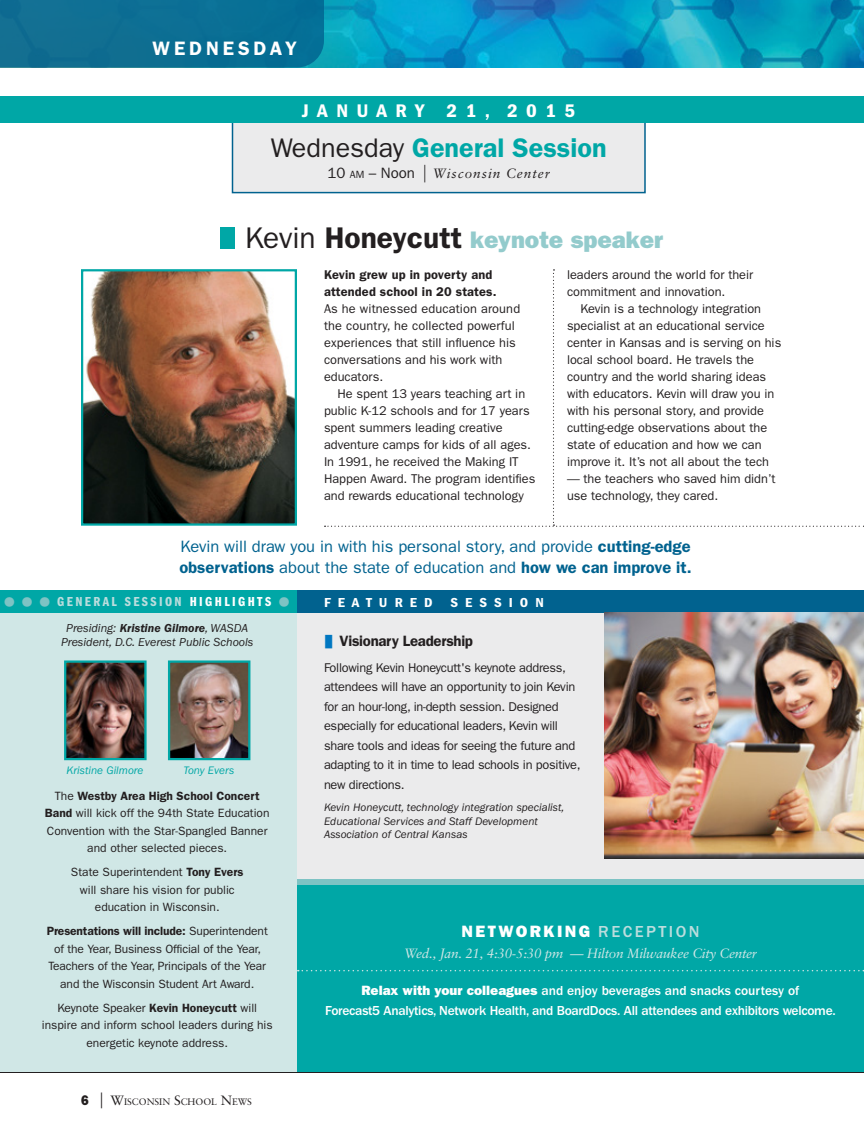
<style>
.page{position:relative;width:864px;height:1134px;background:#fff}
.page>*{position:absolute;margin:0;border:0;box-sizing:border-box;transform-origin:0 0}
.t1{font:600 27px "Franklin Gothic";color:#00a7a6}
.t2{font:800 24px "Franklin Gothic";color:#93cbcc}
.t3{font:600 19.5px "Franklin Gothic";letter-spacing:.2em;color:#fff}
.t4{font:600 condensed 18.9px "Franklin Gothic";letter-spacing:.4em;color:#fff;scale:1.11 1}
.t5{font:16.5px/21px "Franklin Gothic";color:#01628f}
.t6{font:800 16.5px "Franklin Gothic";letter-spacing:.15em;color:#fff}
.t7{font:600 15px "Franklin Gothic";letter-spacing:-.02em;color:#231f20}
.t8{font:500 13.5px/19.5px "Franklin Gothic";letter-spacing:-.02em;color:#fff;text-align:center}
.t9{font:italic 13.5px "Sabon";letter-spacing:-.02em;color:#d0e7e6}
.t10{font:italic 13.5px "Sabon";letter-spacing:.075em;color:#231f20}
.t11{font:13.5px "Franklin Gothic Demi Cmpr";letter-spacing:.16em;color:#bdd;scale:1.11 1}
.t12{font:600 condensed 13.5px "Franklin Gothic";letter-spacing:.47em;color:#fff;scale:1.11 1}
.t13{font:12.75px/17.1px "Franklin Gothic";color:#231f20}
.t14{font:12.75px/19.5px "Franklin Gothic";letter-spacing:-.02em;color:#231f20}
.t15{font:600 12.75px/17.1px "Franklin Gothic";letter-spacing:.01em;color:#231f20}
.t16{font:12px/17.7px "Franklin Gothic";color:#231f20;text-align:center}
.t17{font:italic 12px/13.5px "Franklin Gothic";color:#231f20;text-align:center}
.t18{font:italic 11.25px/13.5px "Franklin Gothic";color:#231f20}
.t19{font:italic 11.25px "Franklin Gothic";color:#00a7a6}
.t20{font:9.45px "Sabon";color:#231f20}
.s1{font-weight:400;color:#231f20}
.s2{font-family:"Franklin Gothic";font-style:normal;font-size:15px}
.s3{font-family:"Franklin Gothic";font-style:normal;font-size:10.5px}
.s4{font-family:"Franklin Gothic";font-style:normal;font-size:17.55px}
.s5{font-weight:400;font-size:30px;color:#231f20}
.s6{font-weight:600;font-size:30px;color:#231f20}
.s7{font-weight:600}
.s8{color:#fff}
.s9{font-weight:800;font-size:13.5px;color:#0077c1}
.s10{font-weight:500;color:#bdd}
.s11{font-weight:800}
.s12{font-family:"Franklin Gothic";font-weight:800;font-size:14.1px}
.s13{font-size:20.25px}
.s14{font-size:13.5px}
</style>
<div class="page">
<div style="left:297px;top:590px;width:567px;height:335px;background:#ebebec"></div>
<div style="left:232px;top:100px;width:413px;height:93px;background:#ebebec"></div>
<div style="left:232px;top:99px;width:414px;height:94px;border:2px solid #01628f"></div>
<div style="left:0;top:96px;width:864px;height:27px;background:#00a7a6"></div>
<div style="left:297px;top:590px;width:567px;height:23px;background:#01628f"></div>
<img style="left:84px;top:272px;width:210px;height:251px">
<div style="left:81px;top:269px;width:216px;height:257px;border:2px solid #00a7a6"></div>
<svg style="left:325px;top:269px;width:539px;height:258px"></svg>
<div style="left:0;top:590px;width:297px;height:482px;background:#d0e7e6"></div>
<img style="left:605px;top:613px;width:259px;height:245px">
<div style="left:0;top:590px;width:297px;height:23px;background:#00a7a6"></div>
<img style="left:171px;top:663px;width:76px;height:94px">
<div style="left:168px;top:660px;width:82px;height:100px;border:2px solid #00a7a6"></div>
<img style="left:67px;top:663px;width:77px;height:94px">
<div style="left:64px;top:660px;width:83px;height:100px;border:2px solid #00a7a6"></div>
<div style="left:297px;top:885px;width:567px;height:188px;background:#00a7a6"></div>
<svg style="left:298px;top:970px;width:566px;height:1px"></svg>
<div style="left:297px;top:879px;width:567px;height:6px;background:#7ec3c4"></div>
<img style="left:324px;top:0;width:540px;height:67px">
<svg style="left:0;top:0;width:324px;height:68px;background:#0c6f93"></svg>
<hr style="left:0;top:1072px;width:864px;height:1px;background:#231f20">
<h3 class="t3" style="left:153px;top:37px;width:146px">WEDNESDAY</h3>
<h3 class="t4" style="left:302px;top:100px;width:247px">JANUARY 21, 2015</h3>
<h1 class="t1" style="left:271px;top:132px;width:337px"><span class="s1">Wednesday</span> General Session</h1>
<p class="t10" style="left:327px;top:166px;width:224px"><span class="s2">10</span> <span class="s3">am</span> <span class="s2">– Noon</span> <span class="s4">|</span> Wisconsin Center</p>
<h2 class="t2" style="left:213px;top:226px;width:452px"><sup>|</sup><span class="s5">Kevin</span> <span class="s6">Honeycutt</span> keynote speaker</h2>
<p class="t15" style="left:324px;top:266px;width:174px">Kevin grew up in poverty and attended school in 20 states.</p>
<p class="t13" style="left:324px;top:300px;width:198px">As he witnessed education around the country, he collected powerful experiences that still influence his conversations and his work with educators.</p>
<p class="t13" style="left:324px;top:385px;width:213px;text-indent:14px">He spent 13 years teaching art in public K-12 schools and for 17 years spent summers leading creative adventure camps for kids of all ages.<br>In 1991, he received the Making IT Happen Award. The program identifies and rewards educational technology</p>
<p class="t13" style="left:567px;top:266px;width:188px">leaders around the world for their commitment and innovation.</p>
<p class="t13" style="left:567px;top:300px;width:216px;text-indent:14px">Kevin is a technology integration specialist at an educational service center in Kansas and is serving on his local school board. He travels the country and the world sharing ideas with educators. Kevin will draw you in with his personal story, and provide cutting-edge observations about the state of education and how we can improve it. It’s not all about the tech</p>
<p class="t13" style="left:567px;top:471px;width:210px">— the teachers who saved him didn’t use technology, they cared.</p>
<p class="t5" style="left:179px;top:536px;width:514px">Kevin will draw you in with his personal story, and provide <span class="s7">cutting-edge observations</span> about the state of education and <span class="s7">how we can improve it.</span></p>
<p class="t11" style="left:57px;top:595px;width:194px">GENERAL SESSION <span class="s8">HIGHLIGHTS</span></p>
<p class="t12" style="left:324px;top:594px;width:99px">FEATURED</p>
<p class="t12" style="left:450px;top:594px;width:86px">SESSION</p>
<p class="t17" style="left:61px;top:622px;width:194px">Presiding: <span class="s7">Kristine Gilmore</span>, WASDA<br>President, D.C. Everest Public Schools</p>
<p class="t7" style="left:322px;top:632px;width:153px"><span class="s9">|</span>Visionary Leadership</p>
<p class="t14" style="left:324px;top:658px;width:258px">Following Kevin Honeycutt's keynote address, attendees will have an opportunity to join Kevin for an hour-long, in-depth session. Designed especially for educational leaders, Kevin will share tools and ideas for seeing the future and adapting to it in time to lead schools in positive, new directions.</p>
<p class="t18" style="left:324px;top:801px;width:242px">Kevin Honeycutt, technology integration specialist,<br>Educational Services and Staff Development<br>Association of Central Kansas</p>
<p class="t19" style="left:66px;top:764px;width:79px">Kristine Gilmore</p>
<p class="t19" style="left:183px;top:764px;width:52px">Tony Evers</p>
<p class="t16" style="left:45px;top:787px;width:226px">The <span class="s7">Westby Area High School Concert Band</span> will kick off the 94th State Education Convention with the Star-Spangled Banner and other selected pieces.</p>
<p class="t16" style="left:71px;top:863px;width:174px">State Superintendent <span class="s7">Tony Evers </span>will share his vision for public education in Wisconsin.</p>
<p class="t16" style="left:47px;top:922px;width:223px"><span class="s7">Presentations will include:</span> Superintendent of the Year, Business Official of the Year, Teachers of the Year, Principals of the Year and the Wisconsin Student Art Award.</p>
<p class="t16" style="left:42px;top:999px;width:232px">Keynote Speaker <span class="s7">Kevin Honeycutt</span> will inspire and inform school leaders during his energetic keynote address.</p>
<p class="t6" style="left:461px;top:922px;width:240px">NETWORKING <span class="s10">RECEPTION</span></p>
<p class="t9" style="left:404px;top:945px;width:355px">Wed., Jan. 21, 4:30-5:30 pm — Hilton Milwaukee City Center</p>
<p class="t8" style="left:325px;top:981px;width:512px"><span class="s11">Relax with your colleagues</span> and enjoy beverages and snacks courtesy of<br>Forecast5 Analytics, Network Health, and BoardDocs. All attendees and exhibitors welcome.</p>
<p class="t20" style="left:81px;top:1097px;width:172px"><span class="s12">6</span> <span class="s13">|</span> <span class="s14">W</span>ISCONSIN <span class="s14">S</span>CHOOL <span class="s14">N</span>EWS</p>
</div>
